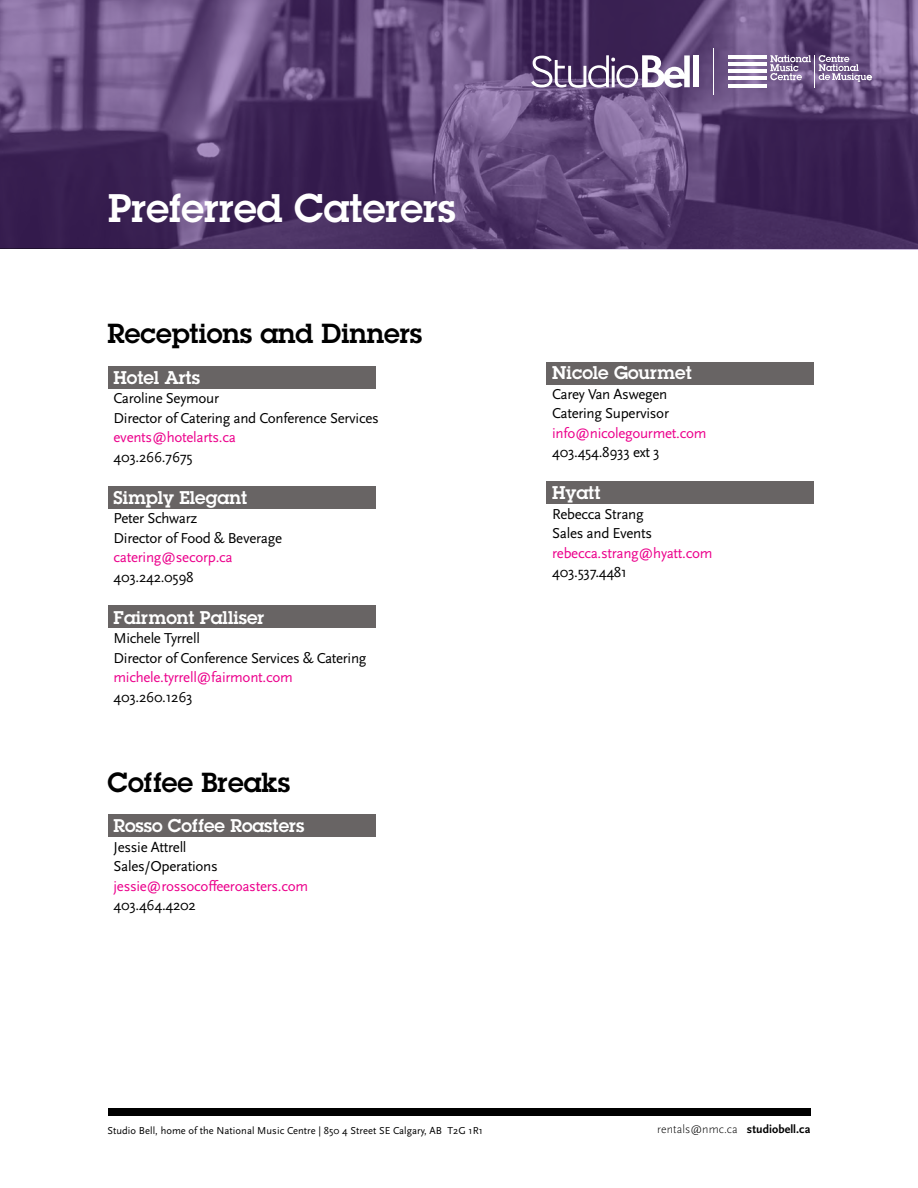
<style>
.page{position:relative;width:918px;height:1188px;background:#fff}
.page>*{position:absolute;margin:0;border:0;box-sizing:border-box;transform-origin:0 0}
.t1{font:600 39px "Lubalin Graph Std";color:#fff}
.t2{font:600 27px "Lubalin Graph Std";color:#000}
.t3{font:600 18px "Lubalin Graph Std";color:#fff}
.t4{font:15px/19.5px "Scala Sans OT";letter-spacing:-.02em;color:#000}
.t5{font:15px "Scala Sans OT";letter-spacing:-.02em;color:#ec008c}
.t6{font:300 12px "Scala Sans OT";letter-spacing:.005em;color:#000}
.t7{font:10.5px "Scala Sans OT";letter-spacing:.005em;color:#000}
.s1{font-weight:700}
</style>
<div class="page">
<div style="left:109px;top:366px;width:267px;height:23px;background:#686464"></div>
<div style="left:109px;top:814px;width:267px;height:23px;background:#686464"></div>
<div style="left:546px;top:362px;width:268px;height:22px;background:#686464"></div>
<div style="left:109px;top:486px;width:267px;height:23px;background:#686464"></div>
<div style="left:546px;top:481px;width:268px;height:23px;background:#686464"></div>
<div style="left:109px;top:605px;width:267px;height:23px;background:#686464"></div>
<svg style="left:0;top:0;width:918px;height:250px;background:#5a4172"></svg>
<div style="left:108px;top:1108px;width:702px;height:7px;background:#000"></div>
<svg style="left:531px;top:55px;width:159px;height:33px"></svg>
<div style="left:693px;top:55px;width:6px;height:32px;background:#fff"></div>
<svg style="left:770px;top:55px;width:41px;height:25px"></svg>
<hr style="left:815px;top:55px;width:1px;height:32px;background:#fff">
<hr style="left:713px;top:48px;width:1px;height:47px;background:#fff">
<hr style="left:728px;top:55px;width:39px;height:4px;background:#fff">
<hr style="left:728px;top:62px;width:39px;height:4px;background:#fff">
<hr style="left:728px;top:70px;width:39px;height:3px;background:#fff">
<hr style="left:728px;top:77px;width:39px;height:3px;background:#fff">
<hr style="left:728px;top:84px;width:39px;height:3px;background:#fff">
<svg style="left:819px;top:55px;width:53px;height:27px"></svg>
<h1 class="t1" style="left:108px;top:182px;width:349px">Preferred Caterers</h1>
<h2 class="t2" style="left:108px;top:316px;width:316px">Receptions and Dinners</h2>
<p class="t3" style="left:114px;top:366px;width:88px">Hotel Arts</p>
<p class="t4" style="left:114px;top:389px;width:267px">Caroline Seymour<br>Director of Catering and Conference Services</p>
<p class="t5" style="left:114px;top:429px;width:124px">events@hotelarts.ca</p>
<p class="t4" style="left:114px;top:448px;width:81px">403.266.7675</p>
<p class="t3" style="left:114px;top:486px;width:135px">Simply Elegant</p>
<p class="t4" style="left:114px;top:509px;width:170px">Peter Schwarz<br>Director of Food &amp; Beverage</p>
<p class="t5" style="left:114px;top:549px;width:121px">catering@secorp.ca</p>
<p class="t4" style="left:114px;top:568px;width:82px">403.242.0598</p>
<p class="t3" style="left:114px;top:606px;width:152px">Fairmont Palliser</p>
<p class="t4" style="left:114px;top:629px;width:254px">Michele Tyrrell<br>Director of Conference Services &amp; Catering</p>
<p class="t5" style="left:114px;top:669px;width:181px">michele.tyrrell@fairmont.com</p>
<p class="t4" style="left:114px;top:688px;width:81px">403.260.1263</p>
<h2 class="t2" style="left:108px;top:764px;width:184px">Coffee Breaks</h2>
<p class="t3" style="left:114px;top:814px;width:192px">Rosso Coffee Roasters</p>
<p class="t4" style="left:114px;top:837px;width:106px">Jessie Attrell<br>Sales/Operations</p>
<p class="t5" style="left:114px;top:878px;width:196px">jessie@rossocoffeeroasters.com</p>
<p class="t4" style="left:114px;top:896px;width:84px">403.464.4202</p>
<p class="t3" style="left:552px;top:361px;width:141px">Nicole Gourmet</p>
<p class="t4" style="left:552px;top:384px;width:118px">Carey Van Aswegen<br>Catering Supervisor</p>
<p class="t5" style="left:552px;top:425px;width:156px">info@nicolegourmet.com</p>
<p class="t4" style="left:552px;top:443px;width:109px">403.454.8933 ext 3</p>
<p class="t3" style="left:552px;top:481px;width:50px">Hyatt</p>
<p class="t4" style="left:552px;top:504px;width:101px">Rebecca Strang<br>Sales and Events</p>
<p class="t5" style="left:552px;top:545px;width:162px">rebecca.strang@hyatt.com</p>
<p class="t4" style="left:552px;top:563px;width:76px">403.537.4481</p>
<p class="t7" style="left:108px;top:1125px;width:377px">Studio Bell, home of the National Music Centre | 850 4 Street SE Calgary, AB T2G 1R1</p>
<p class="t6" style="left:657px;top:1123px;width:155px">rentals@nmc.ca <span class="s1">studiobell.ca</span></p>
</div>
